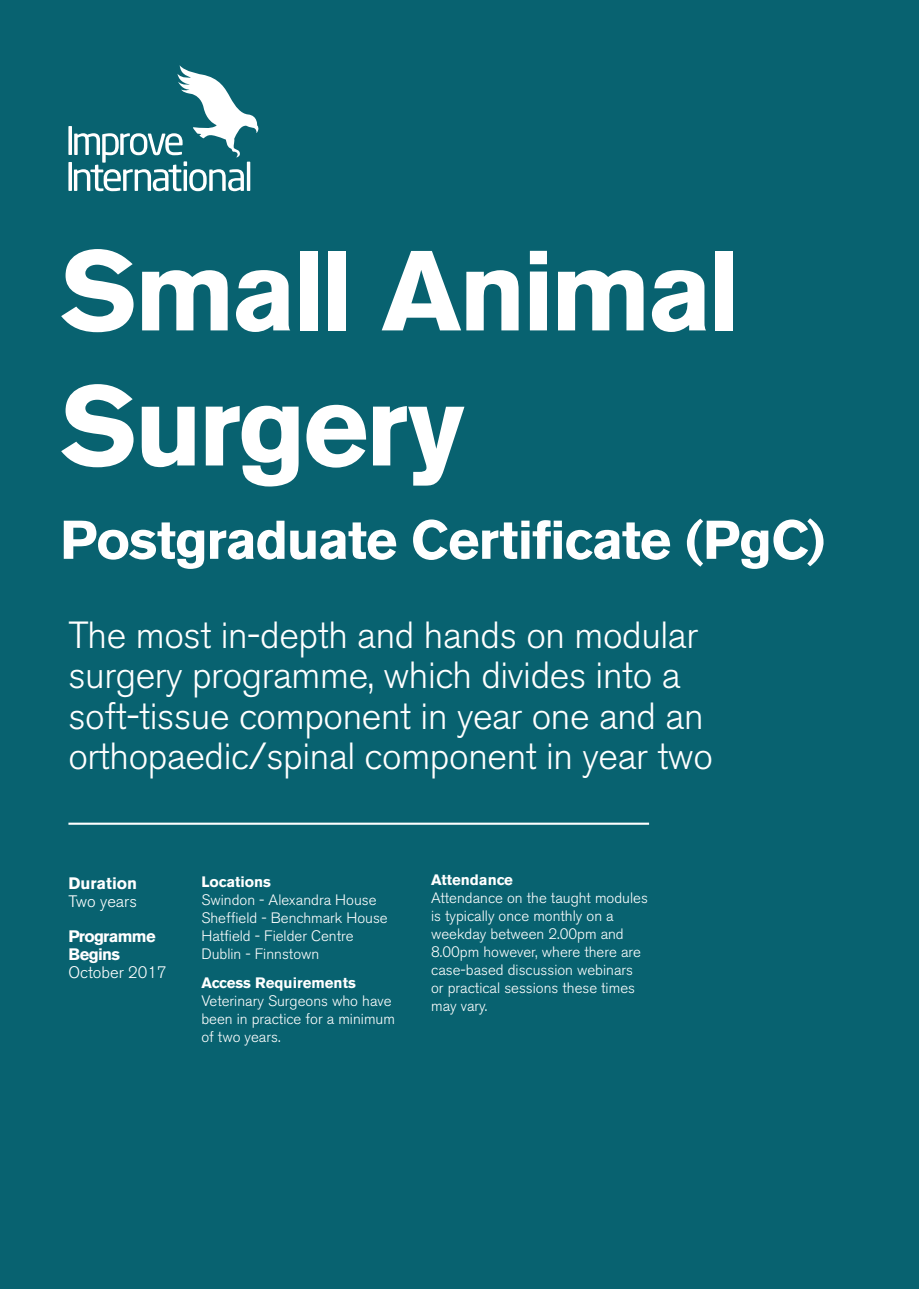
<style>
.page{position:relative;width:919px;height:1289px;background:#fff}
.page>*{position:absolute;margin:0;border:0;box-sizing:border-box;transform-origin:0 0}
.HEADING_1{font:700 112.5px/135px "Akzidenz Grotesk BE";letter-spacing:-.035em;color:#fff}
.HEADING_1-2{font:700 54px "Akzidenz Grotesk BE";letter-spacing:-.02em;color:#fff}
.HEADING_3{font:300 37.5px/40.5px "Akzidenz Grotesk BE";letter-spacing:-.01em;color:#fff}
.PARAGRAPH{font:700 16.5px/18px "Akzidenz Grotesk BE";letter-spacing:-.04em;color:#fff}
.PARAGRAPH-2{font:700 16.5px/18px "Akzidenz Grotesk BE";color:#fff}
.PARAGRAPH-3{font:300 15px/18px "Akzidenz Grotesk BE";color:#fff}
.s1{font-weight:300}
.s2{font-weight:700}
</style>
<div class="page">
<div style="left:0;top:0;width:918px;height:1288px;background:#086270"></div>
<hr style="left:68px;top:822px;width:581px;height:2px;background:#fff">
<svg style="left:68px;top:126px;width:4px;height:29px"></svg>
<svg style="left:68px;top:162px;width:4px;height:29px"></svg>
<svg style="left:74px;top:65px;width:185px;height:126px"></svg>
<p class="HEADING_1" style="left:60px;top:225px;width:682px">Small Animal<br>Surgery</p>
<p class="HEADING_1-2" style="left:60px;top:508px;width:766px">Postgraduate Certificate (PgC)</p>
<p class="HEADING_3" style="left:68px;top:615px;width:646px">The most in-depth and hands on modular surgery programme, which divides into a soft-tissue component in year one and an orthopaedic/spinal component in year two</p>
<p class="PARAGRAPH-2" style="left:68px;top:874px;width:70px">Duration<br><span class="s1">Two years</span></p>
<p class="PARAGRAPH" style="left:68px;top:927px;width:100px">Programme<br>Begins<br><span class="s1">October 2017</span></p>
<p class="PARAGRAPH-3" style="left:201px;top:873px;width:188px"><span class="s2">Locations<br></span>Swindon - Alexandra House<br>Sheffield - Benchmark House<br>Hatfield - Fielder Centre<br>Dublin - Finnstown</p>
<p class="PARAGRAPH-3" style="left:431px;top:871px;width:218px"><span class="s2">Attendance<br></span>Attendance on the taught modules is typically once monthly on a weekday between 2.00pm and<br>8.00pm however, where there are case-based discussion webinars or practical sessions these times may vary.</p>
<p class="PARAGRAPH-3" style="left:201px;top:973px;width:195px"><span class="s2">Access Requirements<br></span>Veterinary Surgeons who have been in practice for a minimum of two years.</p>
</div>
